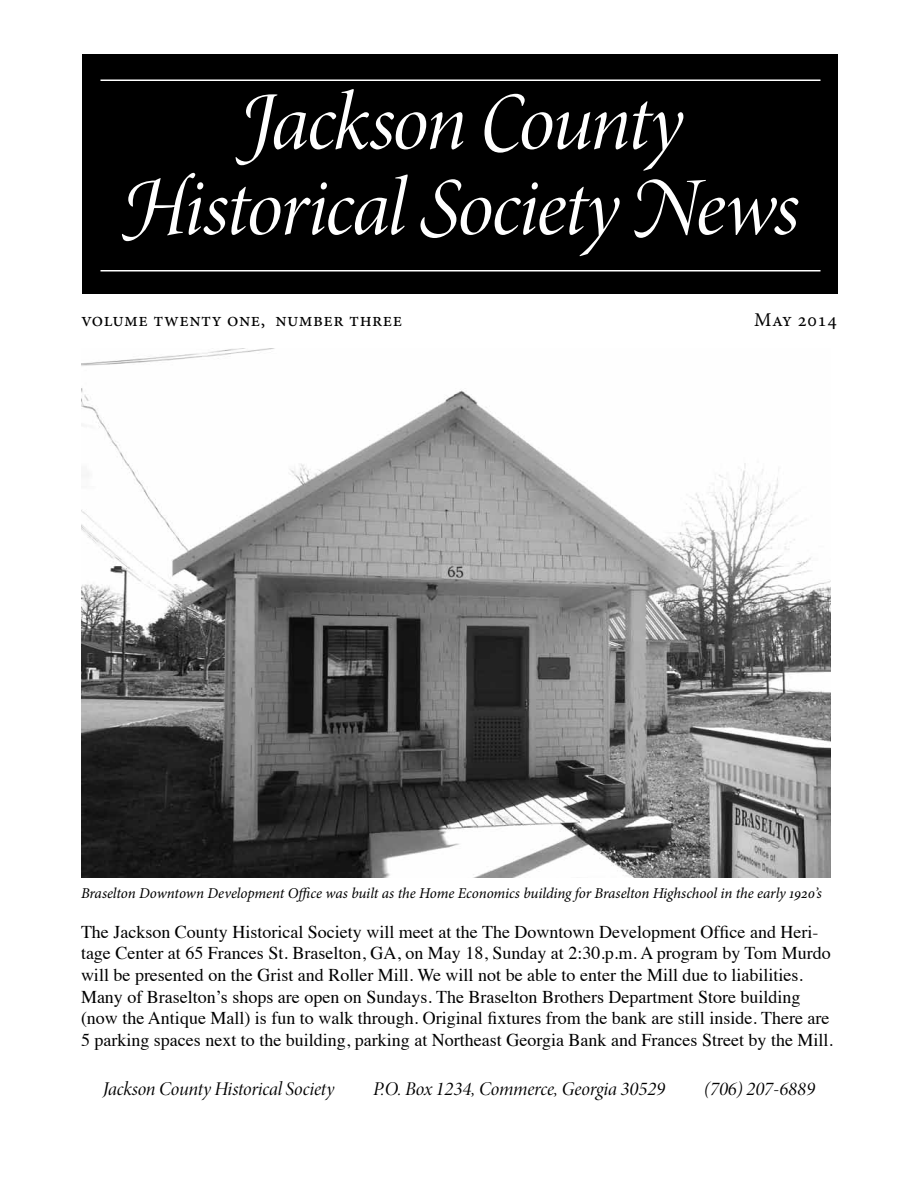
<style>
.page{position:relative;width:918px;height:1188px;background:#fff}
.page>*{position:absolute;margin:0;border:0;box-sizing:border-box;transform-origin:0 0}
.t1{font:82.5px/85.5px "Minion Pro It Disp";letter-spacing:-.025em;color:#fff;text-align:center}
.t2{font:19.5px "Minion Pro It Disp";letter-spacing:-.005em;color:#000}
.t3{font:19.5px "Minion Pro";letter-spacing:.025em;color:#000}
.t4{font:18px/21.6px "Times";color:#000}
.t5{font:italic 15px "Minion Pro";letter-spacing:-.01em;color:#000}
</style>
<div class="page">
<div style="left:82px;top:54px;width:756px;height:239px;background:#000"></div>
<hr style="left:100px;top:80px;width:720px;height:1px;background:#fff">
<hr style="left:100px;top:270px;width:720px;height:2px;background:#fff">
<img style="left:81px;top:348px;width:749px;height:529px">
<h1 class="t1" style="left:122px;top:81px;width:679px">Jackson County<br>Historical Society News</h1>
<p class="t3" style="left:81px;top:306px;width:323px">volume twenty one, number three</p>
<p class="t3" style="left:754px;top:306px;width:84px">May 2014</p>
<p class="t5" style="left:81px;top:883px;width:742px">Braselton Downtown Development Office was built as the Home Economics building for Braselton Highschool in the early 1920’s</p>
<p class="t4" style="left:81px;top:919px;width:754px">The Jackson County Historical Society will meet at the The Downtown Development Office and Heri&shy;tage Center at 65 Frances St. Braselton, GA, on May 18, Sunday at 2:30.p.m. A program by Tom Murdo will be presented on the Grist and Roller Mill. We will not be able to enter the Mill due to liabilities.<br>Many of Braselton’s shops are open on Sundays. The Braselton Brothers Department Store building (now the Antique Mall) is fun to walk through. Original fixtures from the bank are still inside. There are 5 parking spaces next to the building, parking at Northeast Georgia Bank and Frances Street by the Mill.</p>
<p class="t2" style="left:103px;top:1077px;width:233px">Jackson County Historical Society</p>
<p class="t2" style="left:373px;top:1077px;width:293px">P.O. Box 1234, Commerce, Georgia 30529</p>
<p class="t2" style="left:704px;top:1077px;width:112px">(706) 207-6889</p>
</div>
